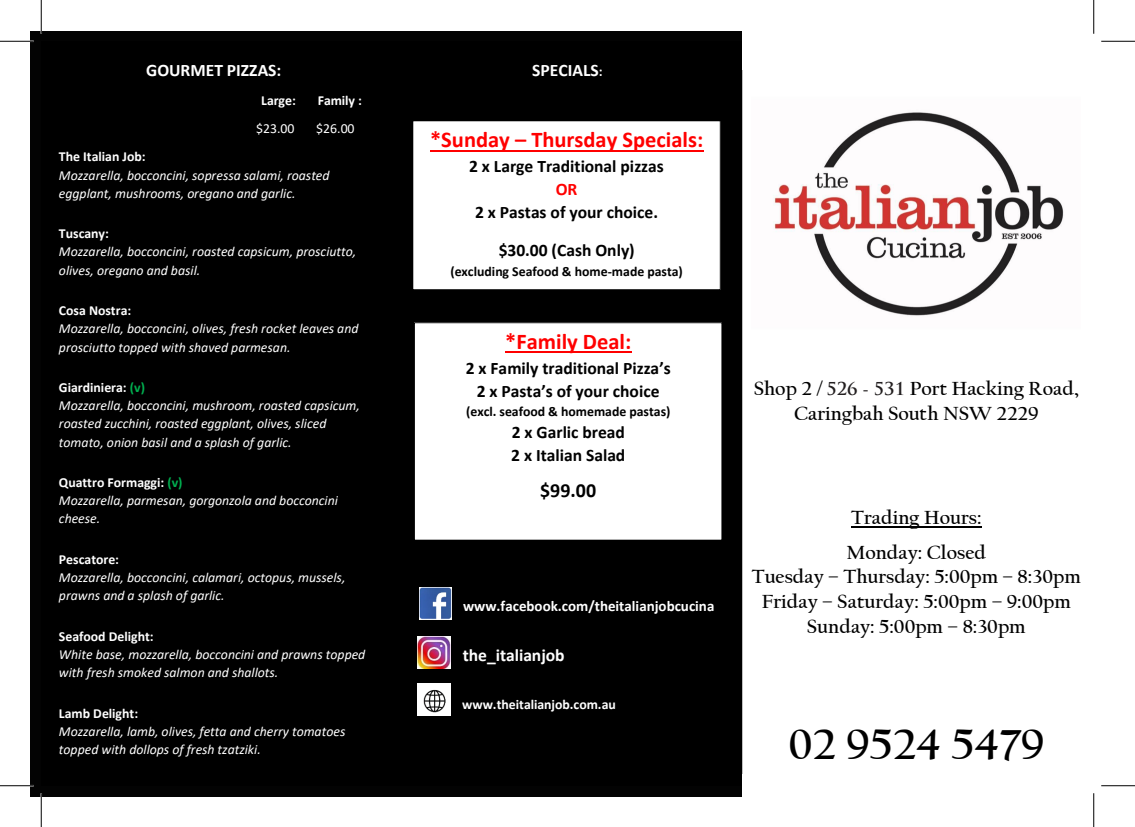
<style>
.page{position:relative;width:1135px;height:827px;background:#fff}
.page>*{position:absolute;margin:0;border:0;box-sizing:border-box;transform-origin:0 0}
.t1{font:700 45px "Californian FB";color:#000}
.t2{font:700 22.5px "Calibri";color:#f00}
.t3{font:700 20px/24.8px "Californian FB";color:#000;text-align:center}
.t4{font:700 20px "Calibri";color:#000}
.t5{font:700 17.5px/38px "Calibri";color:#000;text-align:center}
.t6{font:700 17.5px "Calibri";color:#fff}
.t7{font:700 17.5px "Calibri";color:#f00}
.t8{font:700 17.38px "Trajan Pro";color:#231f20}
.t9{font:700 15px "Calibri";color:#fff}
.t10{font:italic 13.75px/18.1px "Calibri";color:#fff}
.t11{font:700 13.75px "Calibri";color:#fff}
.t12{font:700 13.75px "Calibri";color:#000}
.t13{font:13.75px "Calibri";color:#fff}
.s1{font-weight:700;font-style:normal}
.s2{font-weight:700;font-style:normal;color:#00b050}
.s3{font-size:13.75px}
.s4{font-family:"Zap";font-weight:400}
</style>
<div class="page">
<div style="left:31px;top:31px;width:711px;height:765px;background:#030303"></div>
<hr style="left:851px;top:526px;width:130px;height:1px;background:#000">
<img style="left:773px;top:112px;width:291px;height:204px">
<div style="left:413px;top:121px;width:307px;height:169px;background:#fff"></div>
<div style="left:412px;top:120px;width:309px;height:170px;border:1px solid #000"></div>
<hr style="left:430px;top:150px;width:273px;height:1px;background:#f00">
<div style="left:414px;top:323px;width:308px;height:217px;background:#fff"></div>
<div style="left:414px;top:322px;width:308px;height:218px;border:1px solid #000"></div>
<hr style="left:505px;top:352px;width:126px;height:1px;background:#f00">
<img style="left:420px;top:587px;width:31px;height:32px">
<img style="left:418px;top:636px;width:33px;height:32px">
<img style="left:417px;top:683px;width:34px;height:32px">
<hr style="left:0;top:40px;width:34px;height:2px;background:#fff">
<hr style="left:40px;top:0;width:2px;height:34px;background:#fff">
<hr style="left:40px;top:793px;width:2px;height:34px;background:#fff">
<hr style="left:0;top:41px;width:34px;height:1px;background:#000">
<hr style="left:1101px;top:41px;width:34px;height:1px;background:#000">
<hr style="left:0;top:785px;width:34px;height:1px;background:#000">
<hr style="left:1101px;top:785px;width:34px;height:1px;background:#000">
<hr style="left:41px;top:0;width:1px;height:34px;background:#000">
<hr style="left:41px;top:793px;width:1px;height:34px;background:#000">
<hr style="left:1093px;top:0;width:1px;height:34px;background:#000">
<hr style="left:1093px;top:793px;width:1px;height:34px;background:#000">
<p class="t6" style="left:146px;top:57px;width:137px">GOURMET PIZZAS:</p>
<p class="t11" style="left:261px;top:91px;width:36px">Large:</p>
<p class="t11" style="left:318px;top:91px;width:46px">Family :</p>
<p class="t13" style="left:256px;top:119px;width:40px">$23.00</p>
<p class="t13" style="left:316px;top:119px;width:40px">$26.00</p>
<p class="t11" style="left:59px;top:147px;width:88px">The Italian Job:</p>
<p class="t10" style="left:59px;top:165px;width:272px">Mozzarella, bocconcini, sopressa salami, roasted eggplant, mushrooms, oregano and garlic.</p>
<p class="t11" style="left:59px;top:224px;width:51px">Tuscany:</p>
<p class="t10" style="left:59px;top:242px;width:299px">Mozzarella, bocconcini, roasted capsicum, prosciutto, olives, oregano and basil.</p>
<p class="t11" style="left:59px;top:301px;width:74px">Cosa Nostra:</p>
<p class="t10" style="left:59px;top:319px;width:301px">Mozzarella, bocconcini, olives, fresh rocket leaves and prosciutto topped with shaved parmesan.</p>
<p class="t10" style="left:59px;top:378px;width:303px"><span class="s1">Giardiniera:</span> <span class="s2">(v)<br></span>Mozzarella, bocconcini, mushroom, roasted capsicum, roasted zucchini, roasted eggplant, olives, sliced tomato, onion basil and a splash of garlic.</p>
<p class="t10" style="left:59px;top:473px;width:281px"><span class="s1">Quattro Formaggi:</span> <span class="s2">(v)<br></span>Mozzarella, parmesan, gorgonzola and bocconcini cheese.</p>
<p class="t11" style="left:59px;top:550px;width:62px">Pescatore:</p>
<p class="t10" style="left:59px;top:568px;width:288px">Mozzarella, bocconcini, calamari, octopus, mussels, prawns and a splash of garlic.</p>
<p class="t11" style="left:59px;top:626px;width:96px">Seafood Delight:</p>
<p class="t10" style="left:59px;top:645px;width:308px">White base, mozzarella, bocconcini and prawns topped with fresh smoked salmon and shallots.</p>
<p class="t11" style="left:59px;top:703px;width:81px">Lamb Delight:</p>
<p class="t10" style="left:59px;top:721px;width:288px">Mozzarella, lamb, olives, fetta and cherry tomatoes topped with dollops of fresh tzatziki.</p>
<p class="t6" style="left:532px;top:57px;width:72px">SPECIALS<span class="s3">:</span></p>
<h2 class="t2" style="left:430px;top:124px;width:275px">*Sunday – Thursday Specials:</h2>
<p class="t5" style="left:469px;top:147px;width:196px">2 x Large Traditional pizzas</p>
<p class="t7" style="left:556px;top:177px;width:23px">OR</p>
<p class="t5" style="left:475px;top:193px;width:184px">2 x Pastas of your choice. $30.00 (Cash Only)</p>
<p class="t12" style="left:450px;top:261px;width:234px">(excluding Seafood &amp; home-made pasta)</p>
<h2 class="t2" style="left:505px;top:326px;width:128px">*Family Deal:</h2>
<p class="t5" style="left:466px;top:356px;width:207px;line-height:23.1px">2 x Family traditional Pizza’s<br>2 x Pasta’s of your choice</p>
<p class="t12" style="left:466px;top:402px;width:206px">(excl. seafood &amp; homemade pastas)</p>
<p class="t5" style="left:511px;top:421px;width:116px;line-height:23px;text-align:left">2 x Garlic bread<br>2 x Italian Salad</p>
<h3 class="t4" style="left:540px;top:476px;width:58px">$99.00</h3>
<p class="t9" style="left:463px;top:595px;width:253px">www.facebook.com/theitalianjobcucina</p>
<p class="t6" style="left:463px;top:643px;width:103px">the_italianjob</p>
<p class="t11" style="left:462px;top:694px;width:155px">www.theitalianjob.com.au</p>
<h3 class="t3" style="left:754px;top:376px;width:326px">Shop 2 / 256 – 531 Port Hacking Road,<br>Caringbah South NSW 2229</h3>
<p class="t8" style="left:826px;top:378px;width:80px">526 <span class="s4">-</span> 531</p>
<h3 class="t3" style="left:846px;top:500px;width:141px;line-height:34.9px;text-align:left">Trading Hours:<br>Monday: Closed</h3>
<h3 class="t3" style="left:752px;top:564px;width:330px">Tuesday – Thursday: 5:00pm – 8:30pm<br>Friday – Saturday: 5:00pm – 9:00pm<br>Sunday: 5:00pm – 8:30pm</h3>
<h1 class="t1" style="left:788px;top:718px;width:257px">02 9524 5479</h1>
</div>
